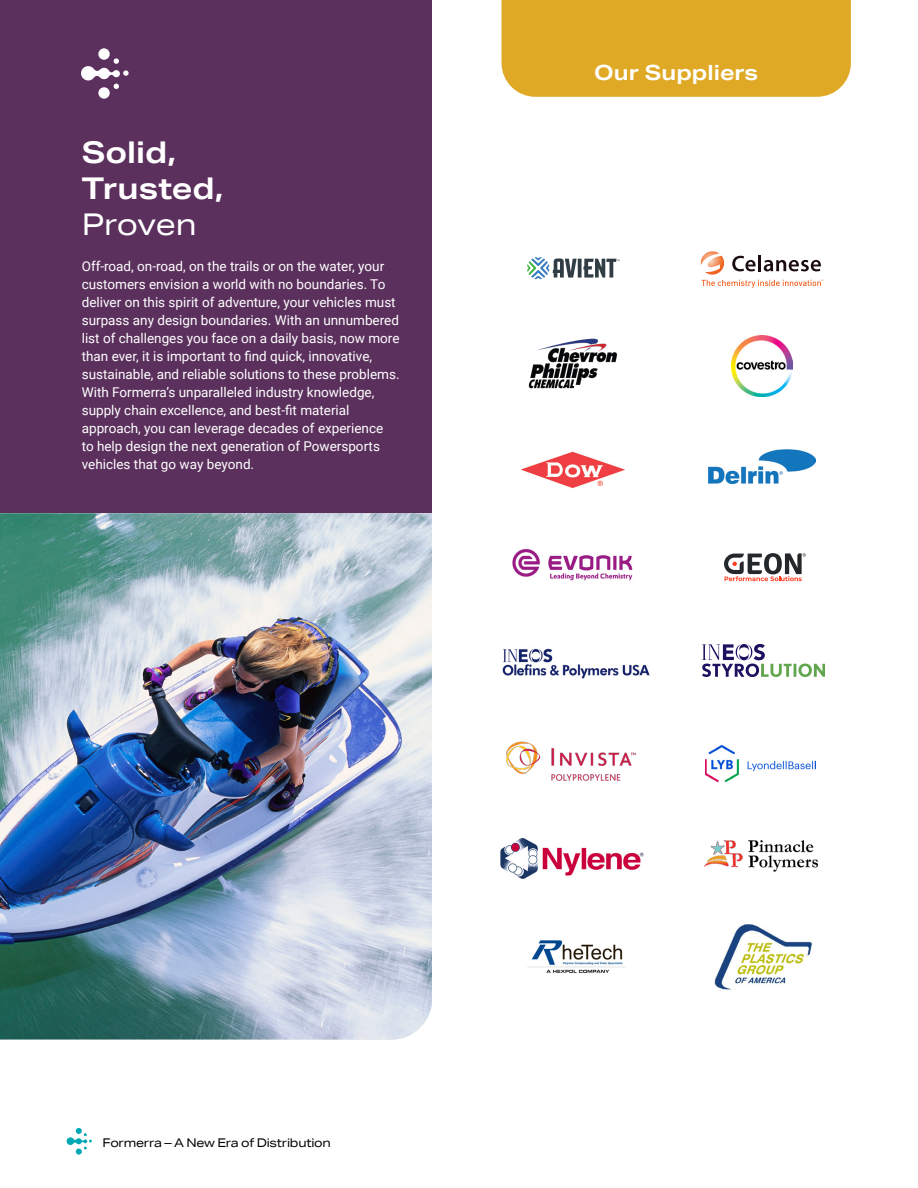
<style>
.page{position:relative;width:918px;height:1188px;background:#fff}
.page>*{position:absolute;margin:0;border:0;box-sizing:border-box;transform-origin:0 0}
.t1{font:700 30px/36px "Aktiv Grotesk Ex";color:#fff}
.t2{font:30px "Aktiv Grotesk Ex";letter-spacing:-.01em;color:#fff}
.t3{font:700 21px "Aktiv Grotesk Ex";color:#fff}
.t4{font:13.5px/18px "Roboto";color:#fff}
.t5{font:12px "Aktiv Grotesk Ex";letter-spacing:-.02em;color:#000}
</style>
<div class="page">
<div style="left:0;top:0;width:432px;height:684px;background:#5b305d"></div>
<img style="left:0;top:513px;width:432px;height:527px">
<svg style="left:81px;top:48px;width:48px;height:51px"></svg>
<div style="left:502px;top:0;width:349px;height:97px;background:#dfa926"></div>
<img style="left:731px;top:335px;width:61px;height:61px">
<img style="left:521px;top:451px;width:104px;height:38px">
<img style="left:528px;top:940px;width:98px;height:34px">
<img style="left:704px;top:840px;width:114px;height:32px">
<img style="left:502px;top:648px;width:148px;height:31px">
<svg style="left:702px;top:644px;width:123px;height:33px"></svg>
<img style="left:506px;top:741px;width:130px;height:40px">
<svg style="left:527px;top:257px;width:93px;height:22px"></svg>
<svg style="left:701px;top:251px;width:122px;height:37px"></svg>
<svg style="left:724px;top:553px;width:82px;height:28px"></svg>
<img style="left:500px;top:838px;width:143px;height:41px">
<img style="left:714px;top:924px;width:98px;height:66px">
<svg style="left:67px;top:1128px;width:25px;height:27px"></svg>
<img style="left:705px;top:744px;width:111px;height:39px">
<img style="left:512px;top:549px;width:121px;height:32px">
<img style="left:528px;top:338px;width:89px;height:51px">
<img style="left:709px;top:450px;width:106px;height:33px">
<h1 class="t1" style="left:82px;top:134px;width:144px">Solid,<br>Trusted,</h1>
<h1 class="t2" style="left:82px;top:206px;width:116px">Proven</h1>
<p class="t4" style="left:82px;top:256px;width:319px">Off-road, on-road, on the trails or on the water, your customers envision a world with no boundaries. To deliver on this spirit of adventure, your vehicles must surpass any design boundaries. With an unnumbered list of challenges you face on a daily basis, now more than ever, it is important to find quick, innovative, sustainable, and reliable solutions to these problems.<br>With Formerra’s unparalleled industry knowledge, supply chain excellence, and best-fit material approach, you can leverage decades of experience<br>to help design the next generation of Powersports vehicles that go way beyond.</p>
<h2 class="t3" style="left:594px;top:60px;width:165px">Our Suppliers</h2>
<p class="t5" style="left:103px;top:1135px;width:230px">Formerra – A New Era of Distribution</p>
</div>
